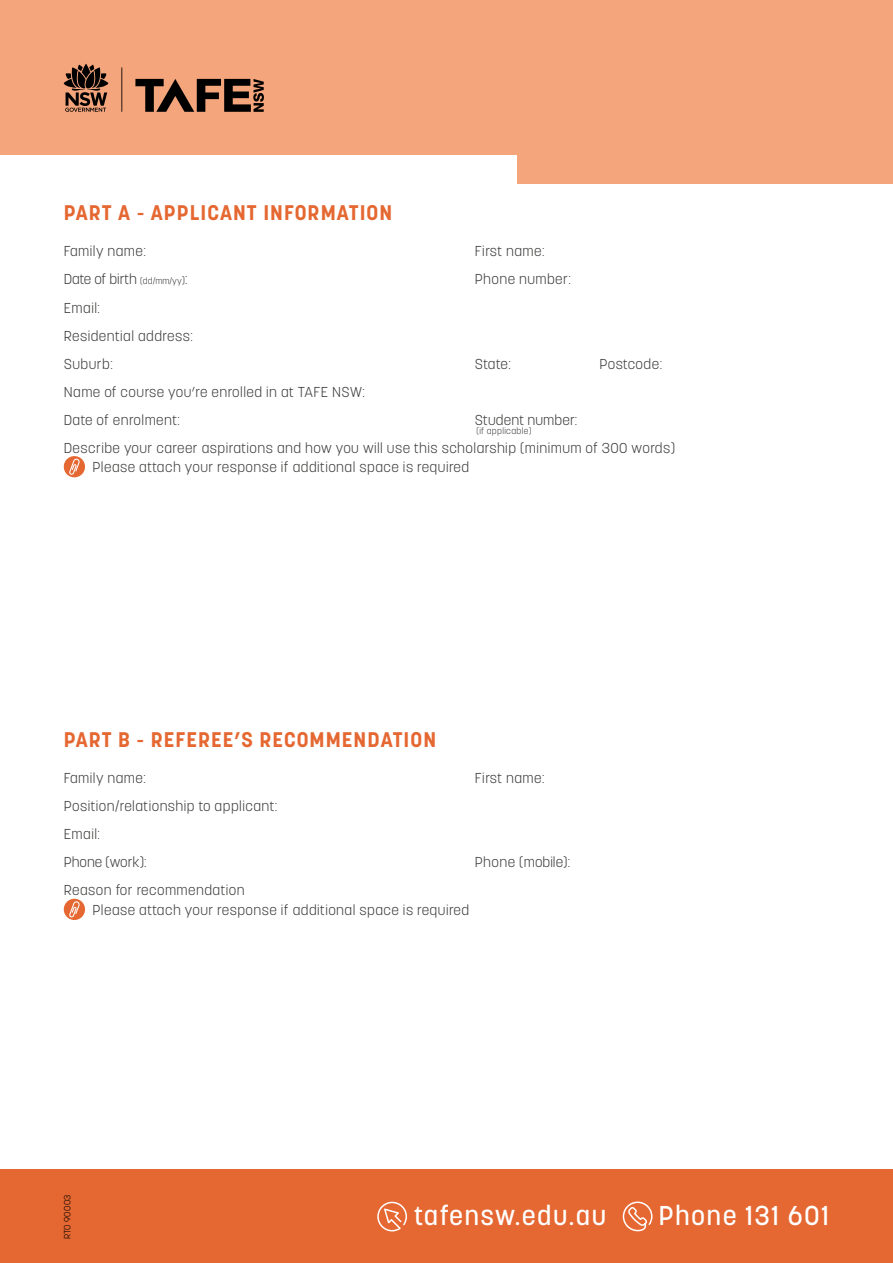
<style>
.page{position:relative;width:893px;height:1263px;background:#fff}
.page>*{position:absolute;margin:0;border:0;box-sizing:border-box;transform-origin:0 0}
.t1{font:500 27px "Korolev";letter-spacing:.05em;color:#fff}
.t2{font:700 21px "Korolev";letter-spacing:.05em;color:#e56731}
.body_3{font:300 14.25px/19.5px "Korolev";letter-spacing:.03em;color:#3c3c3b}
.body_3-2{font:300 14.25px "Korolev";color:#3c3c3b}
.body_3-3{font:300 14.25px "Korolev";letter-spacing:.01em;color:#3c3c3b}
.body_3-4{font:300 9px "Korolev";letter-spacing:.03em;color:#3c3c3b}
.t3{font:300 9px "Korolev";letter-spacing:.03em;color:#000}
.s1{font-size:9px}
.s2{font-size:10.5px}
</style>
<div class="page">
<div style="left:0;top:1169px;width:893px;height:94px;background:#e56731"></div>
<svg style="left:377px;top:1201px;width:30px;height:31px"></svg>
<svg style="left:622px;top:1201px;width:31px;height:31px"></svg>
<div style="left:0;top:0;width:893px;height:154px;background:#f5a57c"></div>
<div style="left:518px;top:0;width:375px;height:183px;background:#f5a57c"></div>
<svg style="left:135px;top:79px;width:129px;height:33px"></svg>
<hr style="left:121px;top:67px;width:1px;height:45px;background:#000">
<svg style="left:64px;top:64px;width:44px;height:48px"></svg>
<div style="left:64px;top:456px;width:21px;height:21px;background:#e56731;border-radius:50%"></div>
<svg style="left:69px;top:458px;width:11px;height:17px"></svg>
<div style="left:64px;top:899px;width:21px;height:21px;background:#e56731;border-radius:50%"></div>
<svg style="left:69px;top:901px;width:11px;height:17px"></svg>
<p class="t2" style="left:64px;top:199px;width:330px">PART A - APPLICANT INFORMATION</p>
<p class="body_3" style="left:64px;top:242px;width:84px">Family name:</p>
<p class="body_3" style="left:475px;top:242px;width:71px">First name:</p>
<p class="body_3-2" style="left:64px;top:270px;width:125px">Date of birth <span class="s1">(dd/mm/yy</span><span class="s2">)</span>:</p>
<p class="body_3" style="left:475px;top:270px;width:98px">Phone number:</p>
<p class="body_3" style="left:64px;top:298px;width:38px">Email:</p>
<p class="body_3" style="left:64px;top:326px;width:130px">Residential address:</p>
<p class="body_3" style="left:64px;top:354px;width:51px">Suburb:</p>
<p class="body_3" style="left:475px;top:354px;width:37px">State:</p>
<p class="body_3" style="left:599px;top:354px;width:64px">Postcode:</p>
<p class="body_3" style="left:64px;top:382px;width:303px">Name of course you’re enrolled in at TAFE NSW:</p>
<p class="body_3" style="left:64px;top:410px;width:118px">Date of enrolment:</p>
<p class="body_3-3" style="left:475px;top:410px;width:104px">Student number:</p>
<p class="body_3" style="left:93px;top:438px;width:584px;text-indent:-29px">Describe your career aspirations and how you will use this scholarship (minimum of 300 words)<br>Please attach your response if additional space is required</p>
<p class="body_3-4" style="left:476px;top:425px;width:57px">(if applicable)</p>
<p class="t2" style="left:64px;top:726px;width:374px">PART B - REFEREE’S RECOMMENDATION</p>
<p class="body_3" style="left:64px;top:768px;width:84px">Family name:</p>
<p class="body_3" style="left:475px;top:768px;width:71px">First name:</p>
<p class="body_3" style="left:64px;top:796px;width:215px">Position/relationship to applicant:</p>
<p class="body_3" style="left:64px;top:824px;width:38px">Email:</p>
<p class="body_3-2" style="left:64px;top:853px;width:84px">Phone (work):</p>
<p class="body_3-2" style="left:475px;top:853px;width:97px">Phone (mobile):</p>
<p class="body_3" style="left:93px;top:880px;width:378px;text-indent:-29px">Reason for recommendation<br>Please attach your response if additional space is required</p>
<p class="t3" style="left:62px;top:1239px;width:46px;rotate:-90deg">RTO 90003</p>
<h1 class="t1" style="left:414px;top:1199px;width:193px">tafensw.edu.au</h1>
<h1 class="t1" style="left:659px;top:1199px;width:172px">Phone 131 601</h1>
</div>
